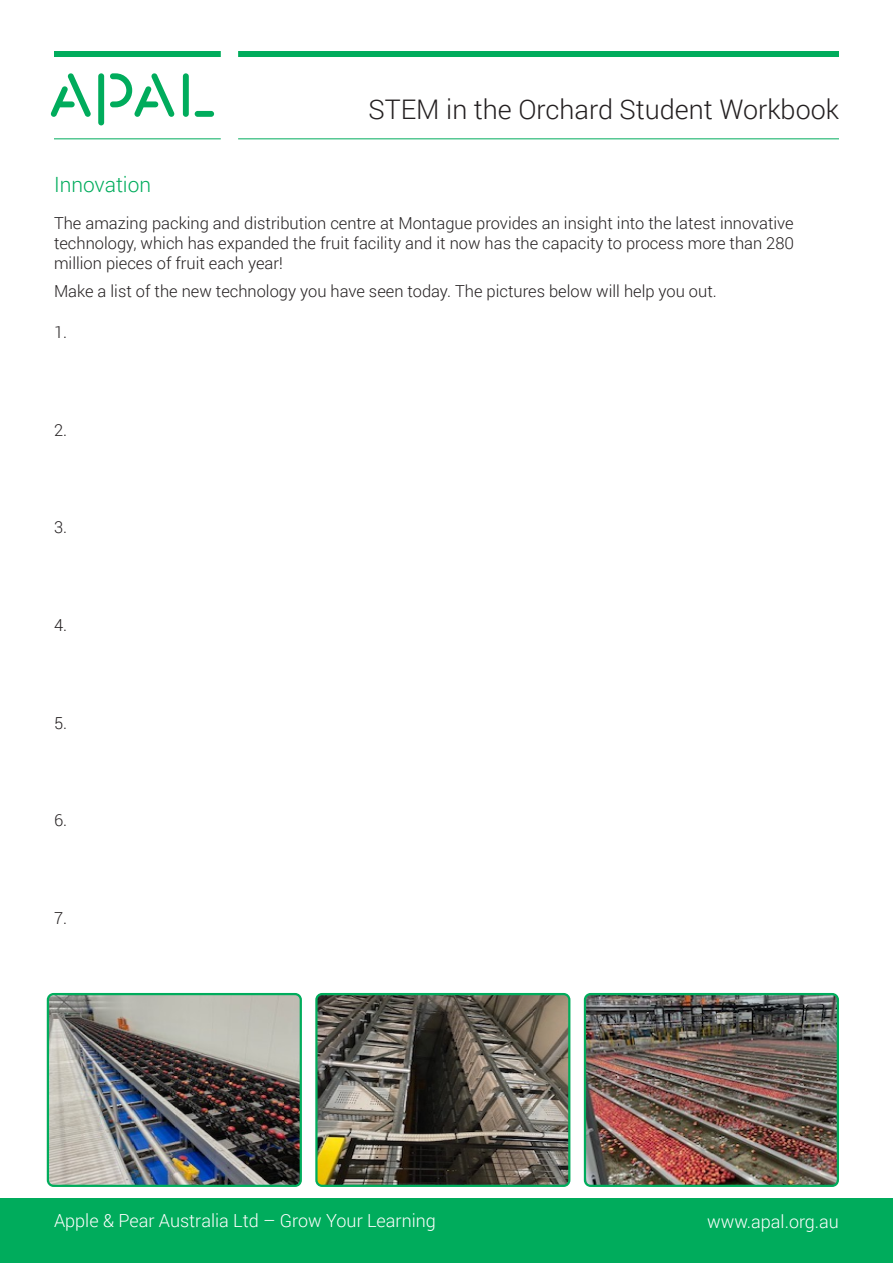
<style>
.page{position:relative;width:893px;height:1263px;background:#fff}
.page>*{position:absolute;margin:0;border:0;box-sizing:border-box;transform-origin:0 0}
.t1{font:300 27px "Roboto";color:#231f20}
.t2{font:300 21px "Roboto";color:#00ac5c}
.t3{font:300 18px "Roboto";color:#fff}
.t4{font:300 16.5px/19.8px "Roboto";color:#231f20;text-align:justify}
</style>
<div class="page">
<svg style="left:50px;top:73px;width:41px;height:44px"></svg>
<div style="left:195px;top:111px;width:19px;height:6px;background:#00ac5c;border-radius:3px"></div>
<div style="left:183px;top:73px;width:6px;height:44px;background:#00ac5c;border-radius:3px"></div>
<div style="left:98px;top:73px;width:6px;height:52px;background:#00ac5c;border-radius:3px"></div>
<svg style="left:110px;top:73px;width:65px;height:44px"></svg>
<div style="left:54px;top:51px;width:167px;height:6px;background:#00ac5c"></div>
<div style="left:238px;top:51px;width:601px;height:6px;background:#00ac5c"></div>
<hr style="left:54px;top:138px;width:167px;height:1px;background:#00ac5c">
<hr style="left:238px;top:138px;width:601px;height:1px;background:#00ac5c">
<div style="left:0;top:1198px;width:892px;height:65px;background:#00ac5c"></div>
<img style="left:50px;top:996px;width:249px;height:188px">
<div style="left:47px;top:993px;width:255px;height:194px;border:2px solid #00ac5c;border-radius:6px"></div>
<img style="left:318px;top:994px;width:251px;height:192px">
<div style="left:315px;top:993px;width:255px;height:194px;border:2px solid #00ac5c;border-radius:6px"></div>
<img style="left:587px;top:996px;width:249px;height:188px">
<div style="left:584px;top:993px;width:255px;height:194px;border:2px solid #00ac5c;border-radius:6px"></div>
<h1 class="t1" style="left:368px;top:91px;width:472px">STEM in the Orchard Student Workbook</h1>
<p class="t2" style="left:54px;top:170px;width:99px">Innovation</p>
<p class="t4" style="left:54px;top:213px;width:742px">The amazing packing and distribution centre at Montague provides an insight into the latest innovative technology, which has expanded the fruit facility and it now has the capacity to process more than 280 million pieces of fruit each year!</p>
<p class="t4" style="left:54px;top:280px;width:664px">Make a list of the new technology you have seen today. The pictures below will help you out.</p>
<p class="t4" style="left:54px;top:322px;width:15px">1.</p>
<p class="t4" style="left:54px;top:419px;width:15px">2.</p>
<p class="t4" style="left:54px;top:517px;width:15px">3.</p>
<p class="t4" style="left:54px;top:615px;width:15px">4.</p>
<p class="t4" style="left:54px;top:712px;width:15px">5.</p>
<p class="t4" style="left:54px;top:810px;width:15px">6.</p>
<p class="t4" style="left:54px;top:908px;width:15px">7.</p>
<p class="t3" style="left:54px;top:1208px;width:383px">Apple &amp; Pear Australia Ltd – Grow Your Learning</p>
<p class="t3" style="left:707px;top:1209px;width:133px">www.apal.org.au</p>
</div>
